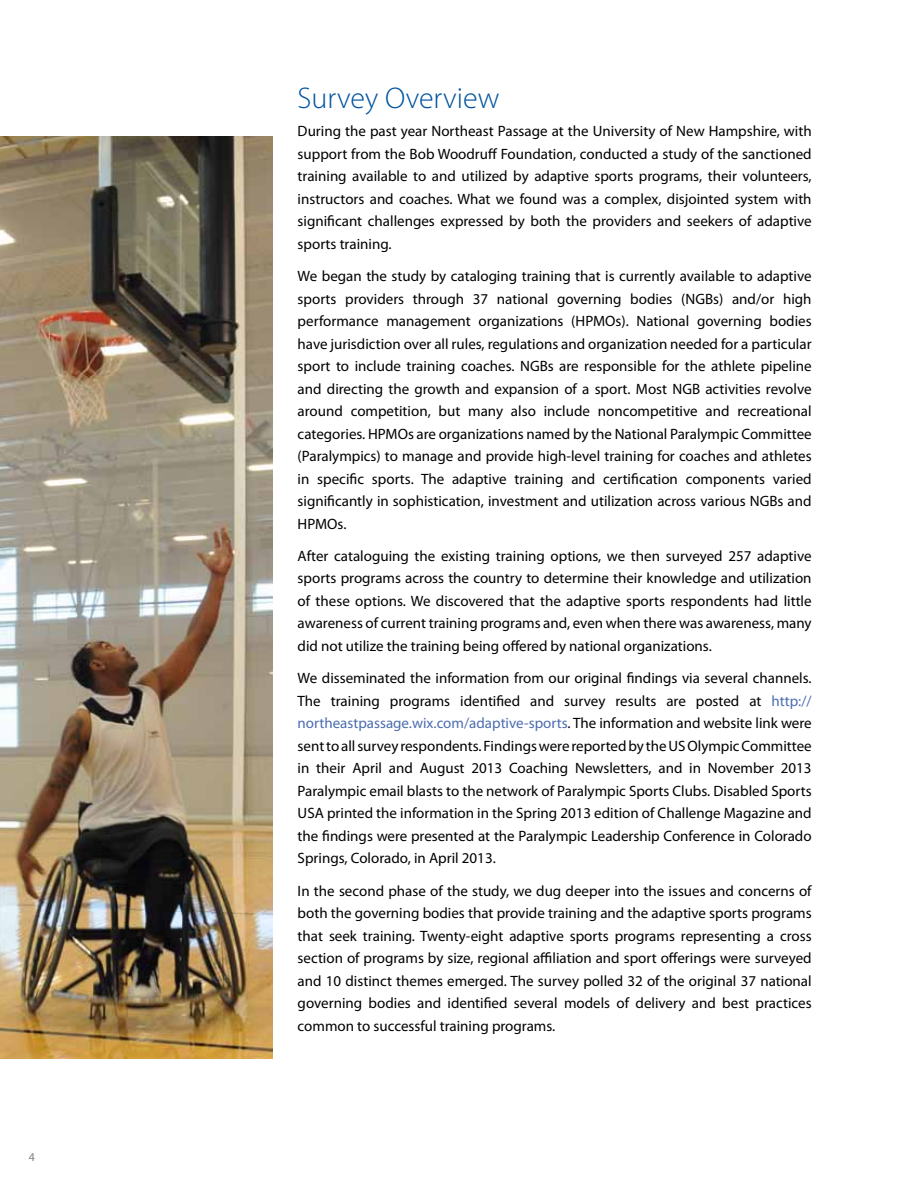
<style>
.page{position:relative;width:918px;height:1188px;background:#fff}
.page>*{position:absolute;margin:0;border:0;box-sizing:border-box;transform-origin:0 0}
.t1{font:300 30px "Myriad Pro";color:#0053a0}
.t2{font:15px/22.5px "Myriad Pro";color:#000;text-align:justify}
.t3{font:12px "Myriad Pro";color:#818182}
.s1{color:#4c6db1}
</style>
<div class="page">
<img style="left:0;top:136px;width:272px;height:922px">
<p class="t3" style="left:29px;top:1149px;width:8px">4</p>
<h1 class="t1" style="left:298px;top:81px;width:203px">Survey Overview</h1>
<p class="t2" style="left:298px;top:120px;width:516px">During the past year Northeast Passage at the University of New Hampshire, with support from the Bob Woodruff Foundation, conducted a study of the sanctioned training available to and utilized by adaptive sports programs, their volunteers, instructors and coaches. What we found was a complex, disjointed system with significant challenges expressed by both the providers and seekers of adaptive sports training.</p>
<p class="t2" style="left:298px;top:265px;width:516px">We began the study by cataloging training that is currently available to adaptive sports providers through 37 national governing bodies (NGBs) and/or high performance management organizations (HPMOs). National governing bodies have jurisdiction over all rules, regulations and organization needed for a particular sport to include training coaches. NGBs are responsible for the athlete pipeline and directing the growth and expansion of a sport. Most NGB activities revolve around competition, but many also include noncompetitive and recreational categories. HPMOs are organizations named by the National Paralympic Committee (Paralympics) to manage and provide high-level training for coaches and athletes in specific sports. The adaptive training and certification components varied significantly in sophistication, investment and utilization across various NGBs and HPMOs.</p>
<p class="t2" style="left:298px;top:544px;width:516px">After cataloguing the existing training options, we then surveyed 257 adaptive sports programs across the country to determine their knowledge and utilization of these options. We discovered that the adaptive sports respondents had little awareness of current training programs and, even when there was awareness, many did not utilize the training being offered by national organizations.</p>
<p class="t2" style="left:298px;top:667px;width:516px">We disseminated the information from our original findings via several channels.<br>The training programs identified and survey results are posted at <span class="s1">http:// northeastpassage.wix.com/adaptive-sports</span>. The information and website link were sent to all survey respondents. Findings were reported by the US Olympic Committee in their April and August 2013 Coaching Newsletters, and in November 2013<br>Paralympic email blasts to the network of Paralympic Sports Clubs. Disabled Sports USA printed the information in the Spring 2013 edition of Challenge Magazine and the findings were presented at the Paralympic Leadership Conference in Colorado Springs, Colorado, in April 2013.</p>
<p class="t2" style="left:298px;top:879px;width:516px">In the second phase of the study, we dug deeper into the issues and concerns of both the governing bodies that provide training and the adaptive sports programs that seek training. Twenty-eight adaptive sports programs representing a cross section of programs by size, regional affiliation and sport offerings were surveyed and 10 distinct themes emerged. The survey polled 32 of the original 37 national governing bodies and identified several models of delivery and best practices common to successful training programs.</p>
</div>
